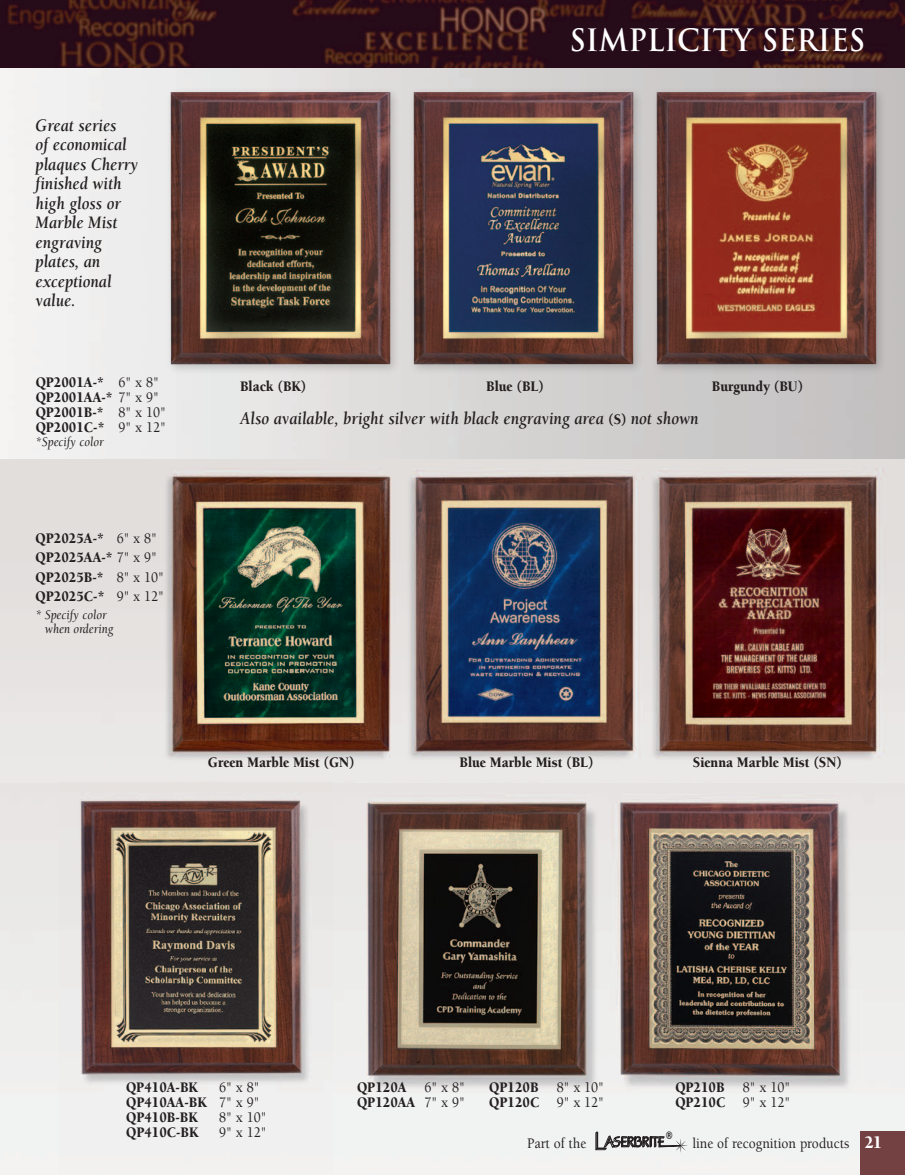
<style>
.page{position:relative;width:905px;height:1175px;background:#fff}
.page>*{position:absolute;margin:0;border:0;box-sizing:border-box;transform-origin:0 0}
.t1{font:700 30px "Trajan";color:#fff;scale:.95 1}
.t2{font:italic 700 18px/19.5px "Berkeley";color:#231f20;scale:.9 1}
.t3{font:900 18px "Berkeley";color:#fff;scale:.9 1}
.t4{font:900 15px/15px "Berkeley";color:#231f20;scale:.9 1}
.t5{font:500 15px "Berkeley";color:#231f20;scale:.9 1}
.t6{font:italic 13.5px/13.5px "Berkeley";color:#231f20;scale:.9 1}
.t7{font:700 10.5px "Helvetica";color:#231f20;scale:.8 1}
.s1{font-weight:500}
.s2{font-weight:900;font-style:normal;font-size:15px}
</style>
<div class="page">
<div style="left:0;top:0;width:904px;height:1174px;background:linear-gradient(to right,#f5f4f4,#c0bdbd)"></div>
<img style="left:0;top:459px;width:904px;height:715px">
<img style="left:59px;top:782px;width:273px;height:392px">
<img style="left:0;top:0;width:904px;height:68px">
<div style="left:860px;top:1131px;width:44px;height:43px;background:#734142"></div>
<svg style="left:595px;top:1131px;width:92px;height:21px"></svg>
<div style="left:165px;top:87px;width:236px;height:288px;background:#231f20;opacity:.2"></div>
<img style="left:171px;top:92px;width:219px;height:272px">
<div style="left:408px;top:87px;width:236px;height:288px;background:#231f20;opacity:.2"></div>
<img style="left:413px;top:92px;width:220px;height:272px">
<div style="left:651px;top:87px;width:236px;height:288px;background:#231f20;opacity:.2"></div>
<img style="left:656px;top:92px;width:220px;height:272px">
<p class="t2" style="left:36px;top:116px;width:115px">Great series<br>of economical plaques Cherry finished with high gloss or<br>Marble Mist engraving plates, an exceptional value.</p>
<h1 class="t1" style="left:569px;top:21px;width:313px">SIMPLICITY SERIES</h1>
<p class="t4" style="left:36px;top:375px;width:77px">QP2001A-*</p>
<p class="t4" style="left:240px;top:378px;width:75px">Black (BK)</p>
<p class="t4" style="left:36px;top:375px;width:146px;text-indent:83px"><span class="s1">6" x 8"<br></span>QP2001AA-* <span class="s1">7" x 9"<br></span>QP2001B-* <span class="s1">8" x 10"<br></span>QP2001C-* <span class="s1">9" x 12"</span></p>
<p class="t6" style="left:36px;top:435px;width:77px">*Specify color</p>
<p class="t4" style="left:486px;top:378px;width:65px">Blue (BL)</p>
<p class="t4" style="left:711px;top:378px;width:103px">Burgundy (BU)</p>
<p class="t2" style="left:240px;top:408px;width:511px">Also available, bright silver with black engraving area <span class="s2">(S)</span> not shown</p>
<p class="t4" style="left:36px;top:528px;width:144px;line-height:19.5px">QP2025A-* <span class="s1">6" x 8"<br></span>QP2025AA-* <span class="s1">7" x 9"<br></span>QP2025B-* <span class="s1">8" x 10"<br></span>QP2025C-* <span class="s1">9" x 12"</span></p>
<p class="t6" style="left:45px;top:609px;width:78px;text-indent:-9px">* Specify color when ordering</p>
<p class="t4" style="left:208px;top:755px;width:164px">Green Marble Mist (GN)</p>
<p class="t4" style="left:459px;top:755px;width:150px">Blue Marble Mist (BL)</p>
<p class="t4" style="left:692px;top:755px;width:167px">Sienna Marble Mist (SN)</p>
<p class="t4" style="left:126px;top:1079px;width:81px">QP410A-BK</p>
<p class="t4" style="left:126px;top:1079px;width:150px;text-align:justify;text-indent:93px"><span class="s1">6" x 8" </span>QP410AA-BK <span class="s1">7" x 9" </span>QP410B-BK</p>
<p class="t5" style="left:219px;top:1109px;width:54px">8" x 10"</p>
<p class="t4" style="left:357px;top:1079px;width:121px">QP120A <span class="s1">6" x 8"<br></span>QP120AA <span class="s1">7" x 9"</span></p>
<p class="t4" style="left:489px;top:1079px;width:129px">QP120B <span class="s1">8" x 10"<br></span>QP120C <span class="s1">9" x 12"</span></p>
<p class="t4" style="left:675px;top:1079px;width:129px">QP210B <span class="s1">8" x 10"<br></span>QP210C <span class="s1">9" x 12"</span></p>
<p class="t4" style="left:126px;top:1124px;width:82px">QP410C-BK</p>
<p class="t5" style="left:219px;top:1124px;width:54px">9" x 12"</p>
<p class="t5" style="left:527px;top:1135px;width:67px">Part of the</p>
<p class="t7" style="left:666px;top:1127px;width:9px">®</p>
<p class="t5" style="left:692px;top:1135px;width:176px">line of recognition products</p>
<p class="t3" style="left:864px;top:1132px;width:21px">21</p>
</div>
